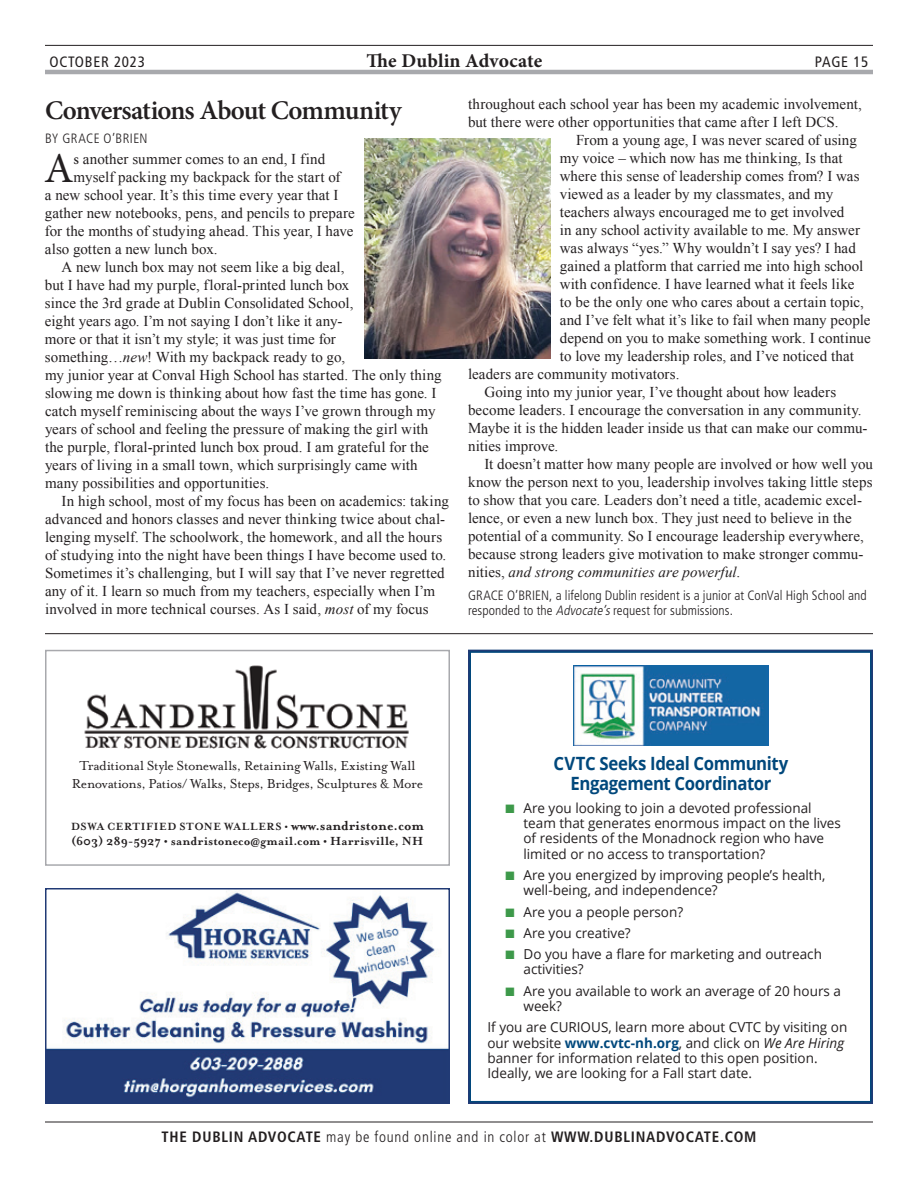
<style>
.page{position:relative;width:918px;height:1188px;background:#fff}
.page>*{position:absolute;margin:0;border:0;box-sizing:border-box;transform-origin:0 0}
.t1{font:42.75px "Minion Pro";color:#231f20}
.t2{font:600 27px "Minion Pro";letter-spacing:-.035em;color:#231f20}
.t3{font:700 19.5px "Minion Pro";letter-spacing:.01em;color:#231f20}
.t4{font:700 18.3px/19.8px "Open Sans";letter-spacing:-.025em;color:#01487c;text-align:center;scale:.92 1}
.t5{font:15px "Times New Roman";letter-spacing:.005em;color:#231f20}
.t6{font:15px/18px "Mrs Eaves OT";letter-spacing:-.015em;color:#231f20;text-align:center}
.t7{font:700 condensed 15px "Frutiger LT Std";letter-spacing:.05em;color:#231f20}
.t8{font:italic 15px "Times New Roman";letter-spacing:.01em;color:#231f20}
.t9{font:condensed 15px "Frutiger LT Std";letter-spacing:.05em;color:#231f20}
.t10{font:13.65px/15.3px "Open Sans";color:#231f20}
.t11{font:300 condensed 13.5px/15px "Frutiger LT Std";letter-spacing:.005em;color:#231f20}
.t12{font:700 13.5px "Mrs Eaves OT";letter-spacing:.005em;color:#231f20}
.t13{font:300 condensed 13.5px "Frutiger LT Std";letter-spacing:.03em;color:#231f20}
.t14{font:700 12px "Mrs Eaves OT";letter-spacing:.04em;color:#231f20}
.s1{font-family:"Minion Pro";font-weight:500}
.s2{font-style:italic}
.s3{font-style:normal}
.s4{font-size:15px}
.s5{color:#3d994a}
.s6{font-weight:700;color:#01487c}
.s7{font-weight:300}
</style>
<div class="page">
<hr style="left:45px;top:45px;width:828px;height:1px;background:#231f20">
<hr style="left:45px;top:70px;width:828px;height:4px;background:#a8a9ad">
<hr style="left:45px;top:1122px;width:828px;height:1px;background:#231f20">
<img style="left:48px;top:891px;width:399px;height:210px">
<div style="left:45px;top:888px;width:405px;height:216px;border:2px solid #213a75"></div>
<img style="left:573px;top:665px;width:196px;height:81px">
<div style="left:468px;top:650px;width:405px;height:454px;border:2px solid #213a75"></div>
<hr style="left:45px;top:633px;width:828px;height:1px;background:#231f20">
<img style="left:84px;top:665px;width:325px;height:83px">
<div style="left:45px;top:650px;width:405px;height:216px;border:2px solid #a8a9ad"></div>
<img style="left:365px;top:138px;width:186px;height:220px">
<p class="t9" style="left:50px;top:53px;width:97px">OCTOBER 2023</p>
<h3 class="t3" style="left:367px;top:47px;width:177px">The Dublin Advocate</h3>
<p class="t9" style="left:815px;top:53px;width:55px">PAGE 15</p>
<h2 class="t2" style="left:45px;top:91px;width:358px">Conversations About Community</h2>
<p class="t13" style="left:45px;top:130px;width:104px">BY GRACE O’BRIEN</p>
<h1 class="t1" style="left:44px;top:139px;width:31px">A</h1>
<p class="t5" style="left:74px;top:149px;width:253px"><span class="s1">s</span> another summer comes to an end, I find</p>
<p class="t5" style="left:74px;top:167px;width:268px">myself packing my backpack for the start of</p>
<p class="t5" style="left:45px;top:185px;width:295px">a new school year. It’s this time every year that I</p>
<p class="t5" style="left:45px;top:203px;width:311px">gather new notebooks, pens, and pencils to prepare</p>
<p class="t5" style="left:45px;top:221px;width:310px">for the months of studying ahead. This year, I have</p>
<p class="t5" style="left:45px;top:239px;width:174px">also gotten a new lunch box.</p>
<p class="t5" style="left:61px;top:257px;width:284px">A new lunch box may not seem like a big deal,</p>
<p class="t5" style="left:45px;top:275px;width:306px">but I have had my purple, floral-printed lunch box</p>
<p class="t5" style="left:45px;top:293px;width:310px">since the 3rd grade at Dublin Consolidated School,</p>
<p class="t5" style="left:45px;top:311px;width:299px">eight years ago. I’m not saying I don’t like it any-</p>
<p class="t5" style="left:45px;top:329px;width:292px">more or that it isn’t my style; it was just time for</p>
<p class="t5" style="left:45px;top:347px;width:302px">something…<span class="s2">new</span>! With my backpack ready to go,</p>
<p class="t5" style="left:45px;top:365px;width:398px">my junior year at Conval High School has started. The only thing</p>
<p class="t5" style="left:45px;top:383px;width:393px">slowing me down is thinking about how fast the time has gone. I</p>
<p class="t5" style="left:45px;top:401px;width:392px">catch myself reminiscing about the ways I’ve grown through my</p>
<p class="t5" style="left:45px;top:419px;width:385px">years of school and feeling the pressure of making the girl with</p>
<p class="t5" style="left:45px;top:437px;width:385px">the purple, floral-printed lunch box proud. I am grateful for the</p>
<p class="t5" style="left:45px;top:455px;width:374px">years of living in a small town, which surprisingly came with</p>
<p class="t5" style="left:45px;top:473px;width:226px">many possibilities and opportunities.</p>
<p class="t5" style="left:62px;top:491px;width:389px">In high school, most of my focus has been on academics: taking</p>
<p class="t5" style="left:45px;top:509px;width:402px">advanced and honors classes and never thinking twice about chal-</p>
<p class="t5" style="left:45px;top:527px;width:399px">lenging myself. The schoolwork, the homework, and all the hours</p>
<p class="t5" style="left:45px;top:545px;width:403px">of studying into the night have been things I have become used to.</p>
<p class="t5" style="left:45px;top:563px;width:401px">Sometimes it’s challenging, but I will say that I’ve never regretted</p>
<p class="t5" style="left:45px;top:581px;width:392px">any of it. I learn so much from my teachers, especially when I’m</p>
<p class="t5" style="left:45px;top:599px;width:385px">involved in more technical courses. As I said, <span class="s2">most</span> of my focus</p>
<p class="t5" style="left:468px;top:94px;width:395px">throughout each school year has been my academic involvement,</p>
<p class="t5" style="left:468px;top:112px;width:372px">but there were other opportunities that came after I left DCS.</p>
<p class="t5" style="left:576px;top:130px;width:282px">From a young age, I was never scared of using</p>
<p class="t5" style="left:560px;top:148px;width:284px">my voice – which now has me thinking, Is that</p>
<p class="t5" style="left:560px;top:166px;width:301px">where this sense of leadership comes from? I was</p>
<p class="t5" style="left:560px;top:184px;width:275px">viewed as a leader by my classmates, and my</p>
<p class="t5" style="left:560px;top:202px;width:286px">teachers always encouraged me to get involved</p>
<p class="t5" style="left:560px;top:220px;width:302px">in any school activity available to me. My answer</p>
<p class="t5" style="left:560px;top:238px;width:298px">was always “yes.” Why wouldn’t I say yes? I had</p>
<p class="t5" style="left:560px;top:256px;width:305px">gained a platform that carried me into high school</p>
<p class="t5" style="left:560px;top:274px;width:296px">with confidence. I have learned what it feels like</p>
<p class="t5" style="left:560px;top:292px;width:306px">to be the only one who cares about a certain topic,</p>
<p class="t5" style="left:560px;top:310px;width:312px">and I’ve felt what it’s like to fail when many people</p>
<p class="t5" style="left:560px;top:328px;width:313px">depend on you to make something work. I continue</p>
<p class="t5" style="left:560px;top:346px;width:296px">to love my leadership roles, and I’ve noticed that</p>
<p class="t5" style="left:468px;top:364px;width:213px">leaders are community motivators.</p>
<p class="t5" style="left:485px;top:382px;width:353px">Going into my junior year, I’ve thought about how leaders</p>
<p class="t5" style="left:468px;top:400px;width:395px">become leaders. I encourage the conversation in any community.</p>
<p class="t5" style="left:468px;top:418px;width:401px">Maybe it is the hidden leader inside us that can make our commu-</p>
<p class="t5" style="left:468px;top:436px;width:92px">nities improve.</p>
<p class="t5" style="left:485px;top:454px;width:390px">It doesn’t matter how many people are involved or how well you</p>
<p class="t5" style="left:468px;top:472px;width:406px">know the person next to you, leadership involves taking little steps</p>
<p class="t5" style="left:468px;top:490px;width:395px">to show that you care. Leaders don’t need a title, academic excel-</p>
<p class="t5" style="left:468px;top:508px;width:385px">lence, or even a new lunch box. They just need to believe in the</p>
<p class="t5" style="left:468px;top:526px;width:397px">potential of a community. So I encourage leadership everywhere,</p>
<p class="t5" style="left:468px;top:544px;width:397px">because strong leaders give motivation to make stronger commu-</p>
<p class="t8" style="left:468px;top:562px;width:274px"><span class="s3">nities,</span> and strong communities are powerful<span class="s3">.</span></p>
<p class="t11" style="left:468px;top:588px;width:400px">GRACE O’BRIEN, a lifelong Dublin resident is a junior at ConVal High School and responded to the <span class="s2">Advocate’s</span>request for submissions.</p>
<p class="t6" style="left:72px;top:757px;width:353px">Traditional Style Stonewalls, Retaining Walls, Existing Wall<br>Renovations, Patios/ Walks, Steps, Bridges, Sculptures &amp; More</p>
<p class="t14" style="left:71px;top:820px;width:354px">DSWA CERTIFIED STONE WALLERS • <span class="s4">www.sandristone.com</span></p>
<p class="t12" style="left:72px;top:834px;width:353px">(603) 289-5927 • sandristoneco@gmail.com • Harrisville, NH</p>
<p class="t4" style="left:554px;top:753px;width:257px">CVTC Seeks Ideal Community<br>Engagement Coordinator</p>
<p class="t10" style="left:524px;top:800px;width:319px;text-indent:-18px"><span class="s5">■</span> Are you looking to join a devoted professional team that generates enormous impact on the lives of residents of the Monadnock region who have limited or no access to transportation?</p>
<p class="t10" style="left:524px;top:867px;width:303px;text-indent:-18px"><span class="s5">■</span> Are you energized by improving people’s health, well-being, and independence?</p>
<p class="t10" style="left:506px;top:904px;width:179px"><span class="s5">■</span> Are you a people person?</p>
<p class="t10" style="left:506px;top:925px;width:127px"><span class="s5">■</span> Are you creative?</p>
<p class="t10" style="left:524px;top:946px;width:300px;text-indent:-18px"><span class="s5">■</span> Do you have a flare for marketing and outreach activities?</p>
<p class="t10" style="left:524px;top:983px;width:319px;text-indent:-18px"><span class="s5">■</span> Are you available to work an average of 20 hours a week?</p>
<p class="t10" style="left:487px;top:1019px;width:361px">If you are CURIOUS, learn more about CVTC by visiting on our website <span class="s6">www.cvtc-nh.org</span>, and click on <span class="s2">We Are Hiring </span>banner for information related to this open position.<br>Ideally, we are looking for a Fall start date.</p>
<p class="t7" style="left:161px;top:1128px;width:597px">THE DUBLIN ADVOCATE <span class="s7">may be found online and in color at</span> WWW.DUBLINADVOCATE.COM</p>
</div>
